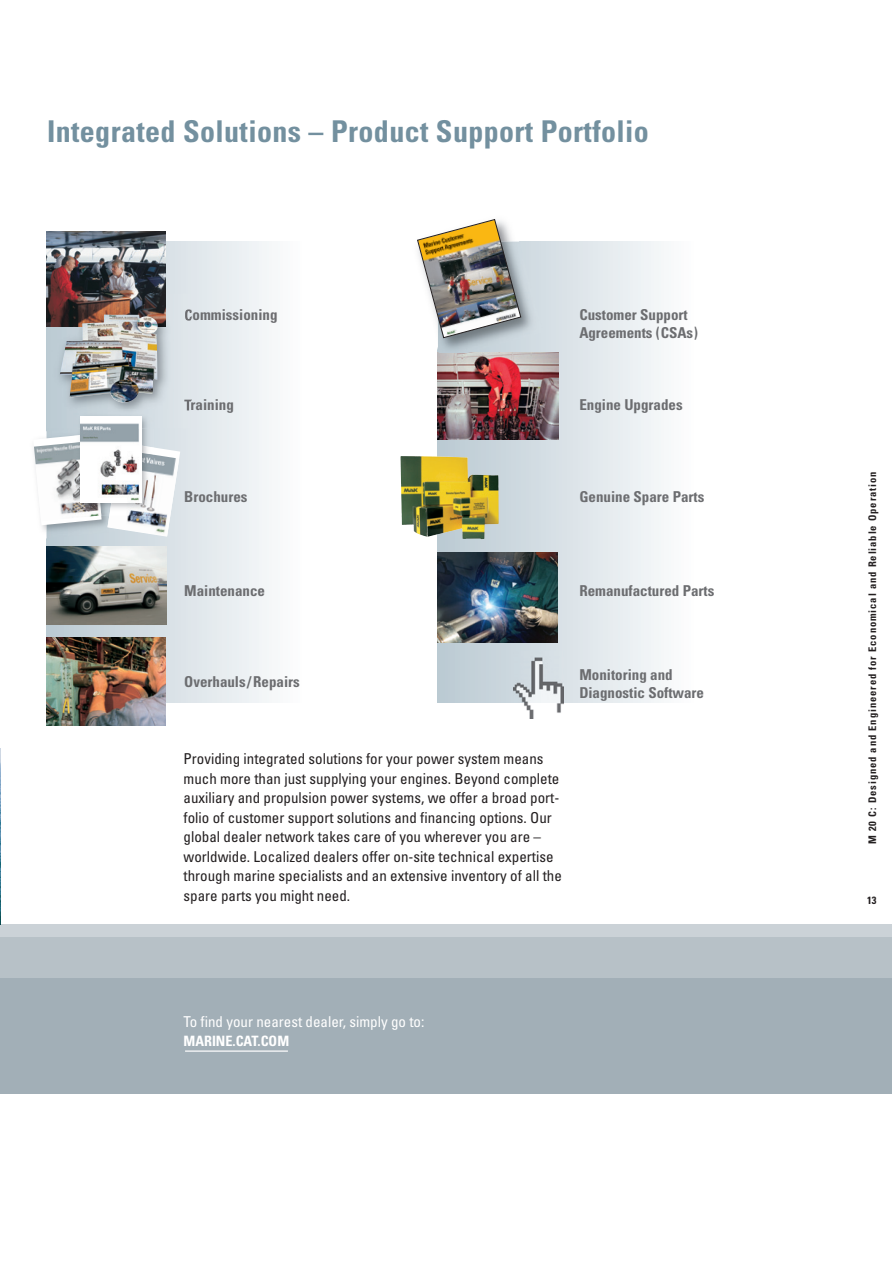
<style>
.page{position:relative;width:892px;height:1265px;background:#fff}
.page>*{position:absolute;margin:0;border:0;box-sizing:border-box;transform-origin:0 0}
.t1{font:700 condensed 30px "Univers";letter-spacing:.015em;color:#73909f}
.t2{font:condensed 15px/19.5px "Univers";color:#231f20}
.t3{font:700 condensed 15px/18px "Univers";color:#6c6d70}
.t4{font:condensed 15px "Univers";color:#fff}
.t5{font:700 condensed 14.25px "Univers";color:#fff}
.t6{font:700 condensed 10.5px "Univers";letter-spacing:.09em;color:#231f20}
</style>
<div class="page">
<div style="left:47px;top:242px;width:255px;height:460px;background:linear-gradient(to right,#b2c0c7,#feffff)"></div>
<div style="left:438px;top:242px;width:255px;height:460px;background:linear-gradient(to right,#b7c6cf,#fcfdfe)"></div>
<div style="left:0;top:924px;width:892px;height:16px;background:#cbd2d7"></div>
<div style="left:0;top:939px;width:892px;height:155px;background:#a2afb7"></div>
<div style="left:0;top:937px;width:892px;height:41px;background:#b7c1c7"></div>
<img style="left:0;top:748px;width:1px;height:176px">
<img style="left:47px;top:546px;width:120px;height:78px">
<img style="left:438px;top:353px;width:120px;height:87px">
<img style="left:47px;top:231px;width:119px;height:62px">
<img style="left:400px;top:456px;width:99px;height:83px">
<img style="left:47px;top:637px;width:119px;height:88px">
<img style="left:438px;top:552px;width:120px;height:90px">
<img style="left:438px;top:242px;width:105px;height:111px">
<img style="left:439px;top:353px;width:29px;height:7px">
<img style="left:417px;top:219px;width:104px;height:119px">
<hr style="left:185px;top:1050px;width:103px;height:1px;background:#fff">
<img style="left:513px;top:651px;width:50px;height:67px">
<img style="left:47px;top:293px;width:144px;height:135px">
<svg style="left:185px;top:309px;width:6px;height:11px"></svg>
<img style="left:47px;top:293px;width:119px;height:33px">
<svg style="left:184px;top:399px;width:7px;height:11px"></svg>
<img style="left:73px;top:409px;width:81px;height:19px">
<svg style="left:34px;top:428px;width:146px;height:108px"></svg>
<img style="left:81px;top:416px;width:60px;height:12px">
<img style="left:60px;top:314px;width:98px;height:88px">
<h1 class="t1" style="left:47px;top:121px;width:603px">Integrated Solutions – Product Support Portfolio</h1>
<p class="t3" style="left:184px;top:307px;width:95px">Commissioning</p>
<p class="t3" style="left:579px;top:307px;width:120px">Customer Support<br>Agreements (CSAs)</p>
<p class="t3" style="left:184px;top:397px;width:51px">Training</p>
<p class="t3" style="left:579px;top:397px;width:105px">Engine Upgrades</p>
<p class="t3" style="left:184px;top:489px;width:65px">Brochures</p>
<p class="t3" style="left:579px;top:489px;width:126px">Genuine Spare Parts</p>
<p class="t3" style="left:184px;top:583px;width:82px">Maintenance</p>
<p class="t3" style="left:579px;top:583px;width:136px">Remanufactured Parts</p>
<p class="t3" style="left:184px;top:674px;width:117px">Overhauls/ Repairs</p>
<p class="t3" style="left:579px;top:667px;width:126px">Monitoring and<br>Diagnostic Software</p>
<p class="t2" style="left:184px;top:750px;width:380px">Providing integrated solutions for your power system means much more than just supplying your engines. Beyond complete auxiliary and propulsion power systems, we offer a broad port&shy;folio of customer support solutions and financing options. Our global dealer network takes care of you wherever you are – worldwide. Localized dealers offer on-site technical expertise through marine specialists and an extensive inventory of all the spare parts you might need.</p>
<p class="t4" style="left:184px;top:1015px;width:242px">To find your nearest dealer, simply go to:</p>
<p class="t5" style="left:184px;top:1035px;width:107px">MARINE.CAT.COM</p>
<p class="t6" style="left:868px;top:844px;width:374px;rotate:-90deg">M 20 C: Designed and Engineered for Economical and Reliable Operation</p>
<p class="t6" style="left:867px;top:896px;width:11px">13</p>
</div>
